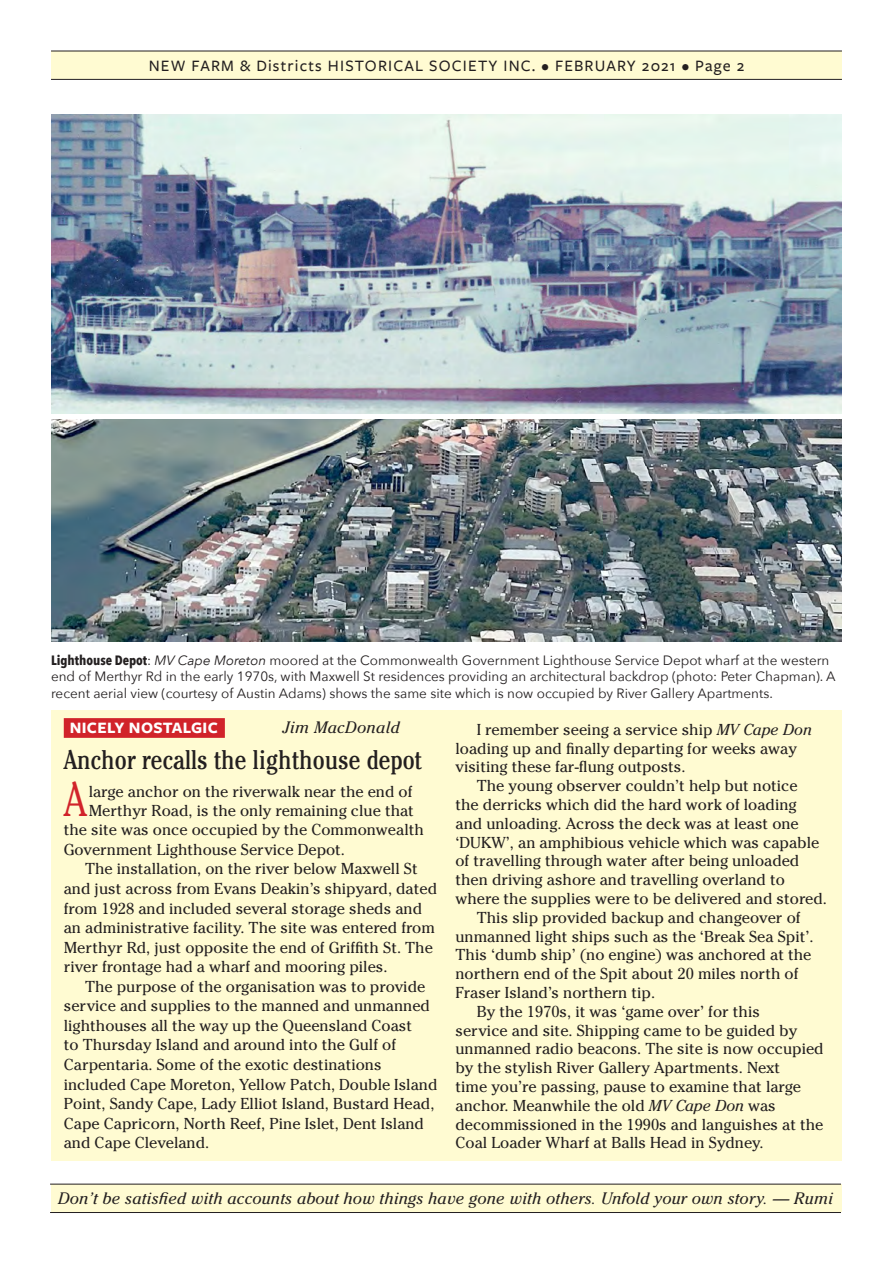
<style>
.page{position:relative;width:893px;height:1263px;background:#fff}
.page>*{position:absolute;margin:0;border:0;box-sizing:border-box;transform-origin:0 0}
.Newsletter-text-intr{font:300 condensed 48.6px "Cheltenham";color:#d1232a}
.Headline{font:condensed 27px "Cheltenham";color:#231f20}
.Quotation-Bottom_Lin{font:italic 16.5px "Cheltenham";letter-spacing:.01em;color:#231f20}
.t1{font:500 16.5px "Freight Sans Pro";letter-spacing:.07em;color:#231f20}
.Article-REV_AUTHOR{font:700 16.5px "Freight Sans Pro";letter-spacing:.02em;color:#fff}
.Article-REV_AUTHOR-2{font:italic 16.5px "Cheltenham";letter-spacing:.02em;color:#231f20}
.Newsletter-text{font:15.75px/18.8px "Cheltenham";color:#231f20}
.Newsletter-text-intr-2{font:15.75px "Cheltenham";color:#231f20}
.t2{font:13.5px/16.5px "Avenir Next";color:#231f20}
.s1{font-family:"Avenir Next Condensed";font-weight:700}
.s2{font-style:italic}
</style>
<div class="page">
<div style="left:51px;top:51px;width:791px;height:28px;background:#fffbd2"></div>
<hr style="left:51px;top:51px;width:791px;height:1px;background:#231f20">
<hr style="left:51px;top:79px;width:791px;height:1px;background:#231f20">
<div style="left:51px;top:1184px;width:791px;height:28px;background:#fffbd2"></div>
<div style="left:51px;top:710px;width:791px;height:451px;background:#fffbd2"></div>
<div style="left:64px;top:718px;width:161px;height:20px;background:#d1232a"></div>
<img style="left:52px;top:115px;width:790px;height:299px">
<img style="left:51px;top:419px;width:791px;height:223px">
<hr style="left:50px;top:1184px;width:791px;height:1px;background:#231f20">
<hr style="left:50px;top:1212px;width:791px;height:1px;background:#231f20">
<p class="t1" style="left:149px;top:55px;width:597px">NEW FARM &amp; Districts HISTORICAL SOCIETY INC. • FEBRUARY 2021 • Page 2</p>
<p class="t2" style="left:51px;top:651px;width:786px"><span class="s1">Lighthouse Depot</span>: <span class="s2">MV Cape Moreton</span> moored at the Commonwealth Government Lighthouse Service Depot wharf at the western end of Merthyr Rd in the early 1970s, with Maxwell St residences providing an architectural backdrop (photo: Peter Chapman). A recent aerial view (courtesy of Austin Adams) shows the same site which is now occupied by River Gallery Apartments.</p>
<p class="Article-REV_AUTHOR" style="left:70px;top:716px;width:150px">NICELY NOSTALGIC</p>
<p class="Article-REV_AUTHOR-2" style="left:283px;top:718px;width:118px">Jim MacDonald</p>
<p class="Headline" style="left:64px;top:743px;width:360px">Anchor recalls the lighthouse depot</p>
<p class="Newsletter-text-intr" style="left:65px;top:770px;width:23px">A</p>
<p class="Newsletter-text-intr-2" style="left:89px;top:782px;width:325px">large anchor on the riverwalk near the end of</p>
<p class="Newsletter-text-intr-2" style="left:89px;top:801px;width:327px">Merthyr Road, is the only remaining clue that</p>
<p class="Newsletter-text-intr-2" style="left:64px;top:820px;width:362px">the site was once occupied by the Commonwealth</p>
<p class="Newsletter-text-intr-2" style="left:64px;top:840px;width:283px">Government Lighthouse Service Depot.</p>
<p class="Newsletter-text" style="left:64px;top:859px;width:375px;line-height:19.5px;text-indent:21px">The installation, on the river below Maxwell St and just across from Evans Deakin’s shipyard, dated from 1928 and included several storage sheds and an administrative facility. The site was entered from Merthyr Rd, just opposite the end of Griffith St. The river frontage had a wharf and mooring piles.</p>
<p class="Newsletter-text" style="left:64px;top:977px;width:375px;line-height:19.5px;text-indent:21px">The purpose of the organisation was to provide service and supplies to the manned and unmanned lighthouses all the way up the Queensland Coast<br>to Thursday Island and around into the Gulf of Carpentaria. Some of the exotic destinations included Cape Moreton, Yellow Patch, Double Island Point, Sandy Cape, Lady Elliot Island, Bustard Head, Cape Capricorn, North Reef, Pine Islet, Dent Island and Cape Cleveland.</p>
<p class="Newsletter-text" style="left:455px;top:720px;width:358px;text-indent:21px">I remember seeing a service ship <span class="s2">MV Cape Don </span>loading up and finally departing for weeks away visiting these far-flung outposts.</p>
<p class="Newsletter-text" style="left:455px;top:776px;width:373px;text-indent:21px">The young observer couldn’t help but notice<br>the derricks which did the hard work of loading and unloading. Across the deck was at least one ‘DUKW’, an amphibious vehicle which was capable of travelling through water after being unloaded then driving ashore and travelling overland to where the supplies were to be delivered and stored.</p>
<p class="Newsletter-text" style="left:455px;top:908px;width:360px;text-indent:21px">This slip provided backup and changeover of unmanned light ships such as the ‘Break Sea Spit’.<br>This ‘dumb ship’ (no engine) was anchored at the northern end of the Spit about 20 miles north of Fraser Island’s northern tip.</p>
<p class="Newsletter-text" style="left:455px;top:1002px;width:370px;text-indent:21px">By the 1970s, it was ‘game over’ for this<br>service and site. Shipping came to be guided by unmanned radio beacons. The site is now occupied by the stylish River Gallery Apartments. Next<br>time you’re passing, pause to examine that large anchor. Meanwhile the old <span class="s2">MV Cape Don</span> was decommissioned in the 1990s and languishes at the Coal Loader Wharf at Balls Head in Sydney.</p>
<p class="Quotation-Bottom_Lin" style="left:58px;top:1189px;width:776px">Don’t be satisfied with accounts about how things have gone with others. Unfold your own story. — Rumi</p>
</div>
